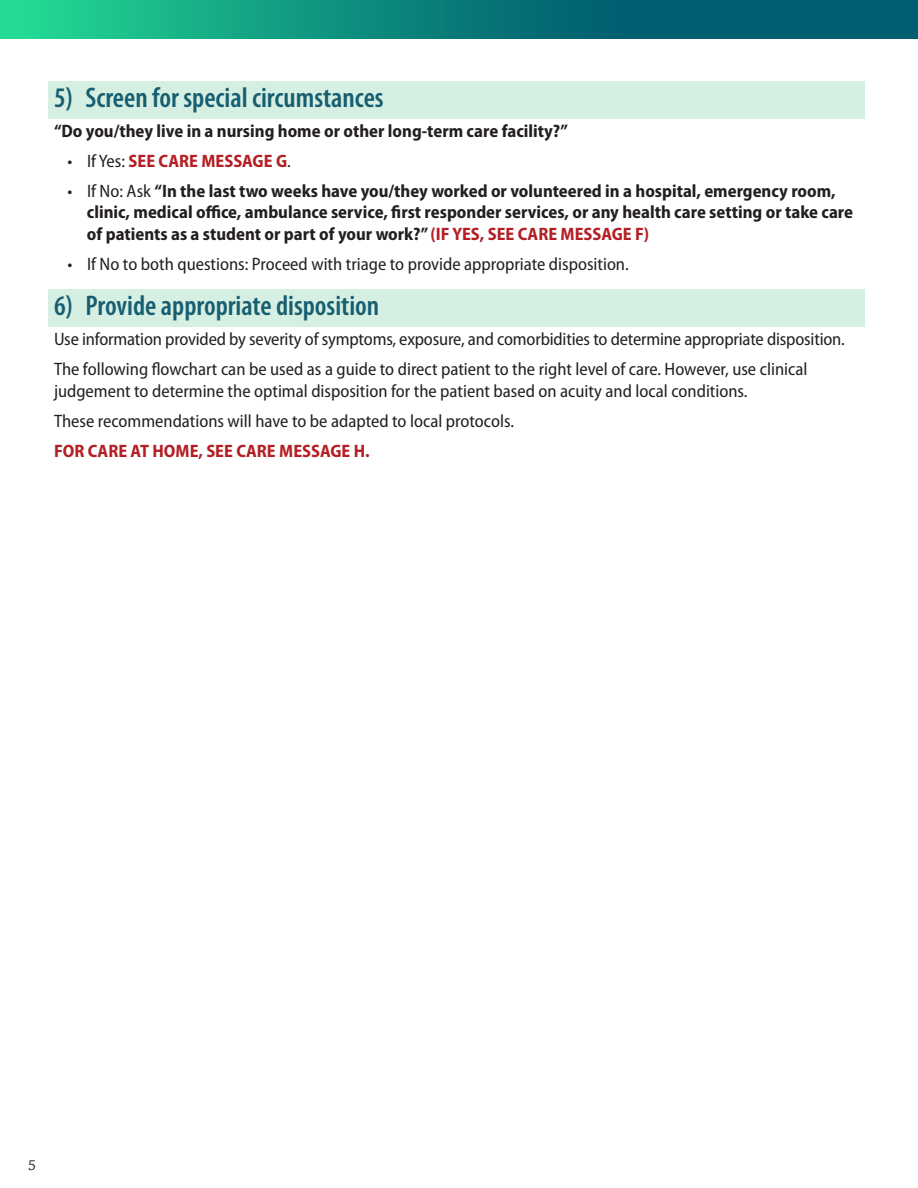
<style>
.page{position:relative;width:918px;height:1188px;background:#fff}
.page>*{position:absolute;margin:0;border:0;box-sizing:border-box;transform-origin:0 0}
.H2_1{font:600 condensed 28.5px "Myriad Pro";color:#165e70}
.Texts{font:semi-condensed 18px/21.6px "Myriad Pro";color:#231f20}
.Text_bold{font:700 semi-condensed 18px/21.6px "Myriad Pro";color:#231f20}
.H2_1-2{font:700 semi-condensed 18px "Myriad Pro";color:#b31f24}
.t1{font:15px "Chaparral Pro";color:#231f20}
.s1{font-weight:400;color:#231f20}
.s2{font-weight:400}
.s3{color:#b31f24}
</style>
<div class="page">
<svg style="left:0;top:0;width:918px;height:38px;background:#0b867b"></svg>
<div style="left:48px;top:81px;width:816px;height:37px;background:#d6efe3"></div>
<div style="left:48px;top:289px;width:816px;height:37px;background:#d6efe3"></div>
<p class="H2_1" style="left:54px;top:80px;width:331px">5) Screen for special circumstances</p>
<p class="Text_bold" style="left:54px;top:120px;width:515px">“Do you/they live in a nursing home or other long-term care facility?”</p>
<p class="H2_1-2" style="left:68px;top:149px;width:225px"><span class="s1">• If Yes:</span> SEE CARE MESSAGE G<span class="s1">.</span></p>
<p class="Text_bold" style="left:87px;top:180px;width:768px;text-indent:-19px"><span class="s2">• If No: Ask</span> “In the last two weeks have you/they worked or volunteered in a hospital, emergency room, clinic, medical office, ambulance service, first responder services, or any health care setting or take care of patients as a student or part of your work?” <span class="s3">(IF YES, SEE CARE MESSAGE F)</span></p>
<p class="Texts" style="left:68px;top:254px;width:563px">• If No to both questions: Proceed with triage to provide appropriate disposition.</p>
<p class="H2_1" style="left:54px;top:288px;width:327px">6) Provide appropriate disposition</p>
<p class="Texts" style="left:54px;top:329px;width:792px">Use information provided by severity of symptoms, exposure, and comorbidities to determine appropriate disposition.</p>
<p class="Texts" style="left:54px;top:359px;width:755px">The following flowchart can be used as a guide to direct patient to the right level of care. However, use clinical judgement to determine the optimal disposition for the patient based on acuity and local conditions.</p>
<p class="Texts" style="left:54px;top:410px;width:462px">These recommendations will have to be adapted to local protocols.</p>
<p class="H2_1-2" style="left:54px;top:439px;width:317px">FOR CARE AT HOME, SEE CARE MESSAGE H.</p>
<p class="t1" style="left:28px;top:1157px;width:9px">5</p>
</div>
